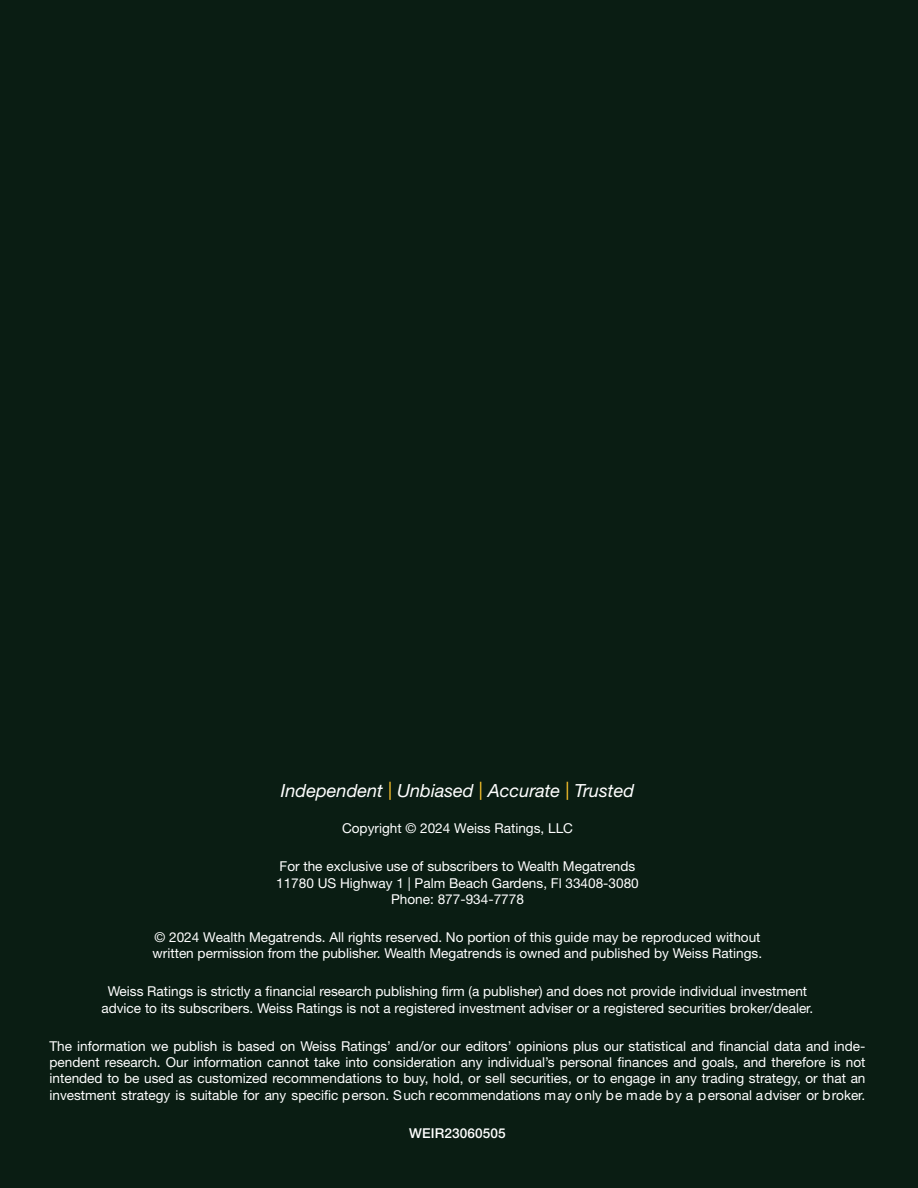
<style>
.page{position:relative;width:918px;height:1188px;background:#0a1d13}
.page>*{position:absolute;margin:0;border:0;box-sizing:border-box;transform-origin:0 0}
.t1{font:italic 18.15px "Helvetica Neue LT Std";color:#fff}
.t2{font:13.65px/16.4px "Helvetica Neue LT Std";color:#fff;text-align:center}
.t3{font:500 13.65px "Helvetica Neue LT Std";letter-spacing:.01em;color:#fff}
.s1{color:#ffc52b}
</style>
<div class="page">
<h1 class="t1" style="left:281px;top:780px;width:355px">Independent <span class="s1">|</span> Unbiased <span class="s1">|</span> Accurate <span class="s1">|</span> Trusted</h1>
<p class="t2" style="left:342px;top:820px;width:233px">Copyright © 2024 Weiss Ratings, LLC</p>
<p class="t2" style="left:276px;top:858px;width:364px">For the exclusive use of subscribers to Wealth Megatrends<br>11780 US Highway 1 | Palm Beach Gardens, Fl 33408-3080<br>Phone: 877-934-7778</p>
<p class="t2" style="left:153px;top:929px;width:611px;text-align:left">© 2024 Wealth Megatrends. All rights reserved. No portion of this guide may be reproduced without written permission from the publisher. Wealth Megatrends is owned and published by Weiss Ratings.</p>
<p class="t2" style="left:101px;top:983px;width:713px">Weiss Ratings is strictly a financial research publishing firm (a publisher) and does not provide individual investment advice to its subscribers. Weiss Ratings is not a registered investment adviser or a registered securities broker/dealer.</p>
<p class="t2" style="left:50px;top:1038px;width:818px;text-align:justify">The information we publish is based on Weiss Ratings’ and/or our editors’ opinions plus our statistical and financial data and inde&shy;pendent research. Our information cannot take into consideration any individual’s personal finances and goals, and therefore is not intended to be used as customized recommendations to buy, hold, or sell securities, or to engage in any trading strategy, or that an investment strategy is suitable for any specific person. Such recommendations may only be made by a personal adviser or broker.</p>
<p class="t3" style="left:409px;top:1125px;width:98px">WEIR23060505</p>
</div>
